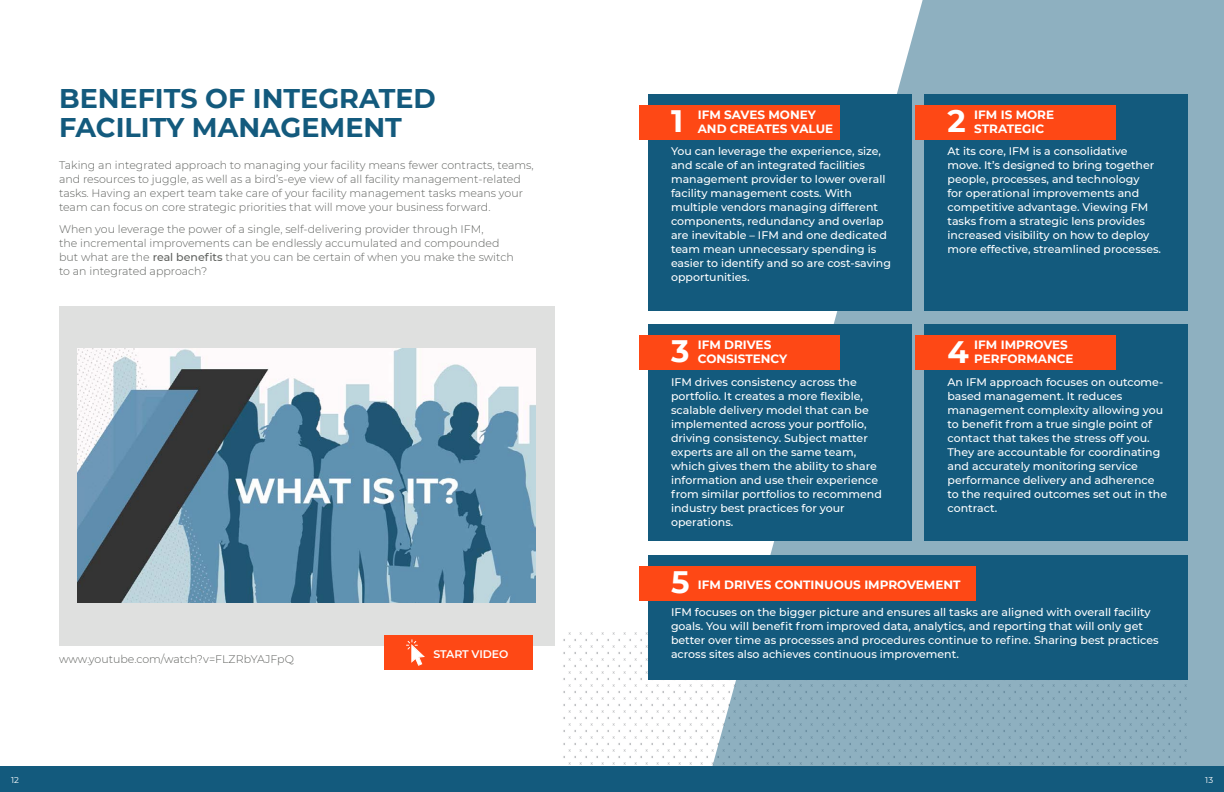
<style>
.page{position:relative;width:1224px;height:792px;background:#fff}
.page>*{position:absolute;margin:0;border:0;box-sizing:border-box;transform-origin:0 0}
.t1{font:700 31px "Montserrat";color:#fff}
.t2{font:700 27px/29px "Montserrat";color:#135a7d}
.t3{font:700 12px/14px "Montserrat";color:#fff}
.t4{font:500 11px/14px "Montserrat";color:#fff}
.t5{font:300 11px/14px "Montserrat";color:#60625f}
.t6{font:600 11px "Montserrat";letter-spacing:-.015em;color:#fff}
.t7{font:8.5px "Montserrat";color:#fff}
.s1{font-weight:500}
</style>
<div class="page">
<div style="left:59px;top:306px;width:495px;height:340px;background:#dfe0df"></div>
<div style="left:384px;top:635px;width:149px;height:35px;background:#fe4815"></div>
<svg style="left:406px;top:639px;width:19px;height:27px"></svg>
<svg style="left:562px;top:632px;width:131px;height:135px"></svg>
<svg style="left:693px;top:0;width:531px;height:767px;fill:#8eb0c0"></svg>
<div style="left:648px;top:94px;width:264px;height:217px;background:#135a7d"></div>
<div style="left:648px;top:325px;width:264px;height:216px;background:#135a7d"></div>
<div style="left:648px;top:555px;width:540px;height:125px;background:#135a7d"></div>
<div style="left:924px;top:94px;width:264px;height:217px;background:#135a7d"></div>
<div style="left:924px;top:325px;width:264px;height:216px;background:#135a7d"></div>
<div style="left:639px;top:106px;width:201px;height:34px;background:#fe4815"></div>
<div style="left:639px;top:336px;width:201px;height:34px;background:#fe4815"></div>
<div style="left:639px;top:566px;width:337px;height:34px;background:#fe4815"></div>
<div style="left:916px;top:106px;width:200px;height:34px;background:#fe4815"></div>
<div style="left:916px;top:336px;width:200px;height:34px;background:#fe4815"></div>
<img style="left:77px;top:349px;width:459px;height:254px">
<div style="left:0;top:767px;width:1224px;height:25px;background:#135a7d"></div>
<h2 class="t2" style="left:59px;top:83px;width:378px">BENEFITS OF INTEGRATED<br>FACILITY MANAGEMENT</h2>
<p class="t5" style="left:59px;top:158px;width:476px">Taking an integrated approach to managing your facility means fewer contracts, teams, and resources to juggle, as well as a bird’s-eye view of all facility management-related tasks. Having an expert team take care of your facility management tasks means your team can focus on core strategic priorities that will move your business forward.</p>
<p class="t5" style="left:59px;top:222px;width:456px">When you leverage the power of a single, self-delivering provider through IFM,<br>the incremental improvements can be endlessly accumulated and compounded but what are the <span class="s1">real benefits</span> that you can be certain of when you make the switch to an integrated approach?</p>
<p class="t5" style="left:59px;top:652px;width:236px">www.youtube.com/watch?v=FLZRbYAJFpQ</p>
<p class="t6" style="left:433px;top:646px;width:76px">START VIDEO</p>
<h1 class="t1" style="left:671px;top:99px;width:14px">1</h1>
<p class="t3" style="left:698px;top:107px;width:137px">IFM SAVES MONEY<br>AND CREATES VALUE</p>
<h1 class="t1" style="left:948px;top:99px;width:20px">2</h1>
<p class="t3" style="left:974px;top:107px;width:81px">IFM IS MORE<br>STRATEGIC</p>
<p class="t4" style="left:671px;top:144px;width:222px">You can leverage the experience, size, and scale of an integrated facilities management provider to lower overall facility management costs. With multiple vendors managing different components, redundancy and overlap are inevitable – IFM and one dedicated team mean unnecessary spending is easier to identify and so are cost-saving opportunities.</p>
<p class="t4" style="left:948px;top:144px;width:215px">At its core, IFM is a consolidative move. It’s designed to bring together people, processes, and technology<br>for operational improvements and competitive advantage. Viewing FM tasks from a strategic lens provides increased visibility on how to deploy more effective, streamlined processes.</p>
<h1 class="t1" style="left:671px;top:329px;width:20px">3</h1>
<p class="t3" style="left:698px;top:337px;width:91px">IFM DRIVES<br>CONSISTENCY</p>
<p class="t3" style="left:974px;top:337px;width:101px">IFM IMPROVES<br>PERFORMANCE</p>
<h1 class="t1" style="left:948px;top:329px;width:23px">4</h1>
<p class="t4" style="left:671px;top:374px;width:212px">IFM drives consistency across the portfolio. It creates a more flexible, scalable delivery model that can be implemented across your portfolio, driving consistency. Subject matter experts are all on the same team, which gives them the ability to share information and use their experience from similar portfolios to recommend industry best practices for your operations.</p>
<p class="t4" style="left:948px;top:374px;width:221px">An IFM approach focuses on outcome&shy;based management. It reduces management complexity allowing you to benefit from a true single point of contact that takes the stress off you.<br>They are accountable for coordinating and accurately monitoring service performance delivery and adherence to the required outcomes set out in the contract.</p>
<h1 class="t1" style="left:671px;top:559px;width:20px">5</h1>
<p class="t3" style="left:698px;top:577px;width:264px">IFM DRIVES CONTINUOUS IMPROVEMENT</p>
<p class="t4" style="left:671px;top:605px;width:489px">IFM focuses on the bigger picture and ensures all tasks are aligned with overall facility goals. You will benefit from improved data, analytics, and reporting that will only get better over time as processes and procedures continue to refine. Sharing best practices across sites also achieves continuous improvement.</p>
<p class="t7" style="left:11px;top:774px;width:9px">12</p>
<p class="t7" style="left:1205px;top:774px;width:9px">13</p>
</div>
